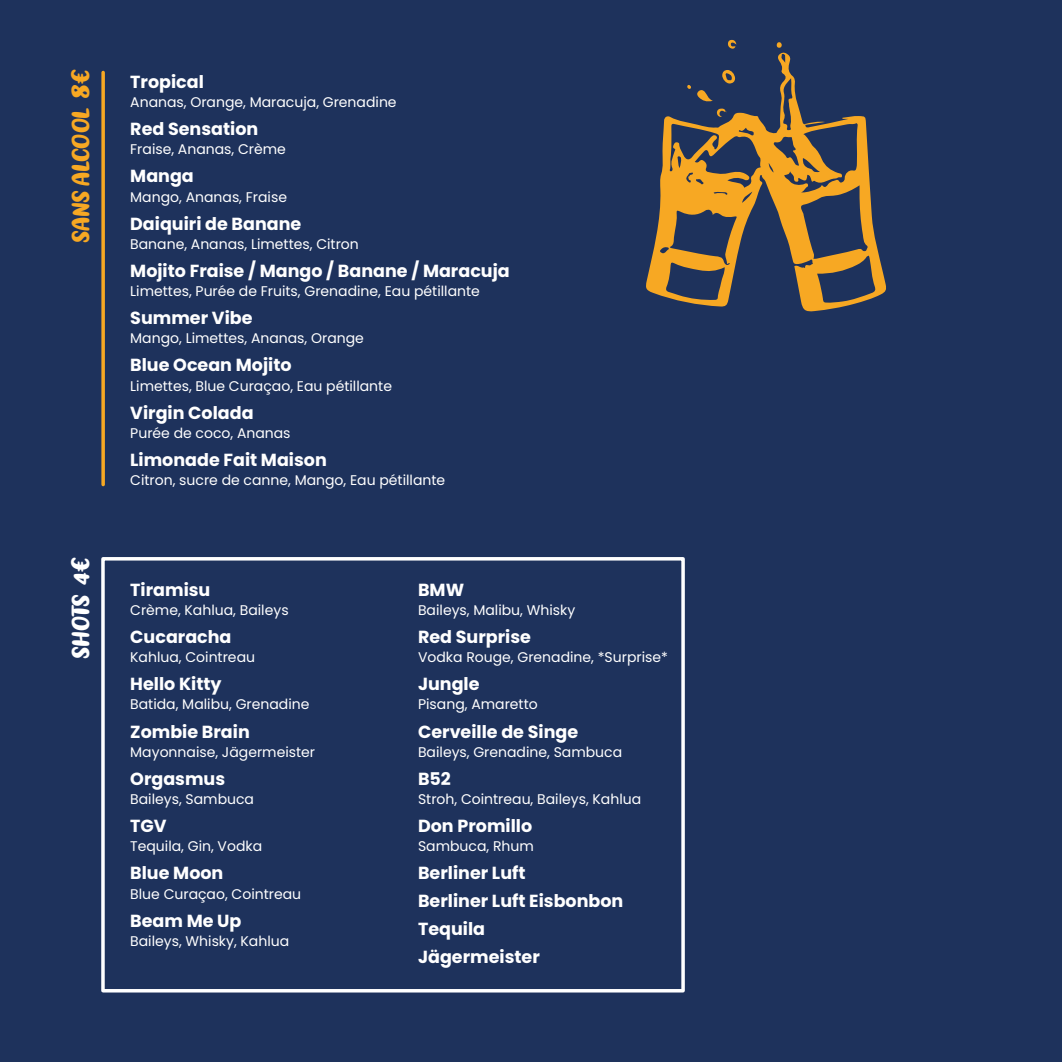
<style>
.page{position:relative;width:1062px;height:1062px;background:#1e325c}
.page>*{position:absolute;margin:0;border:0;box-sizing:border-box;transform-origin:0 0}
.Iwwerschreften{font:22.75px "Kathen";letter-spacing:-.03em;color:#f7a823}
.Iwwerschreften-2{font:22.75px "Kathen";color:#fff}
.Text_normal_Iessen{font:700 17.5px "Poppins";color:#fff}
.Text_normal_Iessen-2{font:14px "Poppins";color:#fff}
.s1{font-size:26.25px}
</style>
<div class="page">
<svg style="left:101px;top:72px;width:4px;height:412px;background:#dc9929"></svg>
<div style="left:101px;top:557px;width:584px;height:435px;border:4px solid #fff"></div>
<svg style="left:646px;top:52px;width:240px;height:260px"></svg>
<svg style="left:722px;top:70px;width:13px;height:14px"></svg>
<svg style="left:728px;top:40px;width:8px;height:9px"></svg>
<svg style="left:804px;top:121px;width:21px;height:4px"></svg>
<svg style="left:776px;top:42px;width:5px;height:6px"></svg>
<svg style="left:687px;top:85px;width:26px;height:17px"></svg>
<svg style="left:716px;top:108px;width:10px;height:9px"></svg>
<p class="Iwwerschreften" style="left:68px;top:243px;width:175px;rotate:-90deg">SANS ALCOOL <span class="s1">8€</span></p>
<p class="Iwwerschreften-2" style="left:68px;top:659px;width:103px;rotate:-90deg">SHOTS 4<span class="s1">€</span></p>
<p class="Text_normal_Iessen" style="left:130px;top:72px;width:75px">Tropical</p>
<p class="Text_normal_Iessen-2" style="left:130px;top:94px;width:268px">Ananas, Orange, Maracuja, Grenadine</p>
<p class="Text_normal_Iessen" style="left:130px;top:119px;width:129px">Red Sensation</p>
<p class="Text_normal_Iessen-2" style="left:130px;top:141px;width:157px">Fraise, Ananas, Crème</p>
<p class="Text_normal_Iessen" style="left:130px;top:166px;width:65px">Manga</p>
<p class="Text_normal_Iessen-2" style="left:130px;top:189px;width:158px">Mango, Ananas, Fraise</p>
<p class="Text_normal_Iessen" style="left:130px;top:213px;width:173px">Daiquiri de Banane</p>
<p class="Text_normal_Iessen-2" style="left:130px;top:236px;width:230px">Banane, Ananas, Limettes, Citron</p>
<p class="Text_normal_Iessen" style="left:130px;top:261px;width:381px">Mojito Fraise / Mango / Banane / Maracuja</p>
<p class="Text_normal_Iessen-2" style="left:130px;top:283px;width:351px">Limettes, Purée de Fruits, Grenadine, Eau pétillante</p>
<p class="Text_normal_Iessen" style="left:130px;top:308px;width:124px">Summer Vibe</p>
<p class="Text_normal_Iessen-2" style="left:130px;top:330px;width:235px">Mango, Limettes, Ananas, Orange</p>
<p class="Text_normal_Iessen" style="left:130px;top:355px;width:163px">Blue Ocean Mojito</p>
<p class="Text_normal_Iessen-2" style="left:130px;top:378px;width:263px">Limettes, Blue Curaçao, Eau pétillante</p>
<p class="Text_normal_Iessen" style="left:130px;top:402px;width:125px">Virgin Colada</p>
<p class="Text_normal_Iessen-2" style="left:130px;top:425px;width:162px">Purée de coco, Ananas</p>
<p class="Text_normal_Iessen" style="left:130px;top:450px;width:198px">Limonade Fait Maison</p>
<p class="Text_normal_Iessen-2" style="left:130px;top:472px;width:316px">Citron, sucre de canne, Mango, Eau pétillante</p>
<p class="Text_normal_Iessen" style="left:130px;top:579px;width:82px">Tiramisu</p>
<p class="Text_normal_Iessen-2" style="left:130px;top:602px;width:160px">Crème, Kahlua, Baileys</p>
<p class="Text_normal_Iessen" style="left:130px;top:626px;width:103px">Cucaracha</p>
<p class="Text_normal_Iessen-2" style="left:130px;top:649px;width:126px">Kahlua, Cointreau</p>
<p class="Text_normal_Iessen" style="left:130px;top:674px;width:93px">Hello Kitty</p>
<p class="Text_normal_Iessen-2" style="left:130px;top:696px;width:181px">Batida, Malibu, Grenadine</p>
<p class="Text_normal_Iessen" style="left:130px;top:721px;width:121px">Zombie Brain</p>
<p class="Text_normal_Iessen-2" style="left:130px;top:743px;width:186px">Mayonnaise, Jägermeister</p>
<p class="Text_normal_Iessen" style="left:130px;top:768px;width:96px">Orgasmus</p>
<p class="Text_normal_Iessen-2" style="left:130px;top:791px;width:125px">Baileys, Sambuca</p>
<p class="Text_normal_Iessen" style="left:130px;top:815px;width:38px">TGV</p>
<p class="Text_normal_Iessen-2" style="left:130px;top:838px;width:133px">Tequila, Gin, Vodka</p>
<p class="Text_normal_Iessen" style="left:130px;top:863px;width:95px">Blue Moon</p>
<p class="Text_normal_Iessen-2" style="left:130px;top:885px;width:172px">Blue Curaçao, Cointreau</p>
<p class="Text_normal_Iessen" style="left:130px;top:910px;width:113px">Beam Me Up</p>
<p class="Text_normal_Iessen-2" style="left:130px;top:932px;width:160px">Baileys, Whisky, Kahlua</p>
<p class="Text_normal_Iessen" style="left:418px;top:579px;width:48px">BMW</p>
<p class="Text_normal_Iessen-2" style="left:418px;top:602px;width:159px">Baileys, Malibu, Whisky</p>
<p class="Text_normal_Iessen" style="left:418px;top:626px;width:114px">Red Surprise</p>
<p class="Text_normal_Iessen-2" style="left:418px;top:649px;width:251px">Vodka Rouge, Grenadine, *Surprise*</p>
<p class="Text_normal_Iessen" style="left:418px;top:674px;width:63px">Jungle</p>
<p class="Text_normal_Iessen-2" style="left:418px;top:696px;width:121px">Pisang, Amaretto</p>
<p class="Text_normal_Iessen" style="left:418px;top:721px;width:162px">Cerveille de Singe</p>
<p class="Text_normal_Iessen-2" style="left:418px;top:743px;width:206px">Baileys, Grenadine, Sambuca</p>
<p class="Text_normal_Iessen" style="left:418px;top:768px;width:34px">B52</p>
<p class="Text_normal_Iessen-2" style="left:418px;top:791px;width:225px">Stroh, Cointreau, Baileys, Kahlua</p>
<p class="Text_normal_Iessen" style="left:418px;top:815px;width:116px">Don Promillo</p>
<p class="Text_normal_Iessen-2" style="left:418px;top:838px;width:117px">Sambuca, Rhum</p>
<p class="Text_normal_Iessen" style="left:418px;top:863px;width:109px">Berliner Luft</p>
<p class="Text_normal_Iessen" style="left:418px;top:891px;width:207px">Berliner Luft Eisbonbon</p>
<p class="Text_normal_Iessen" style="left:418px;top:919px;width:69px">Tequila</p>
<p class="Text_normal_Iessen" style="left:418px;top:947px;width:123px">Jägermeister</p>
</div>
